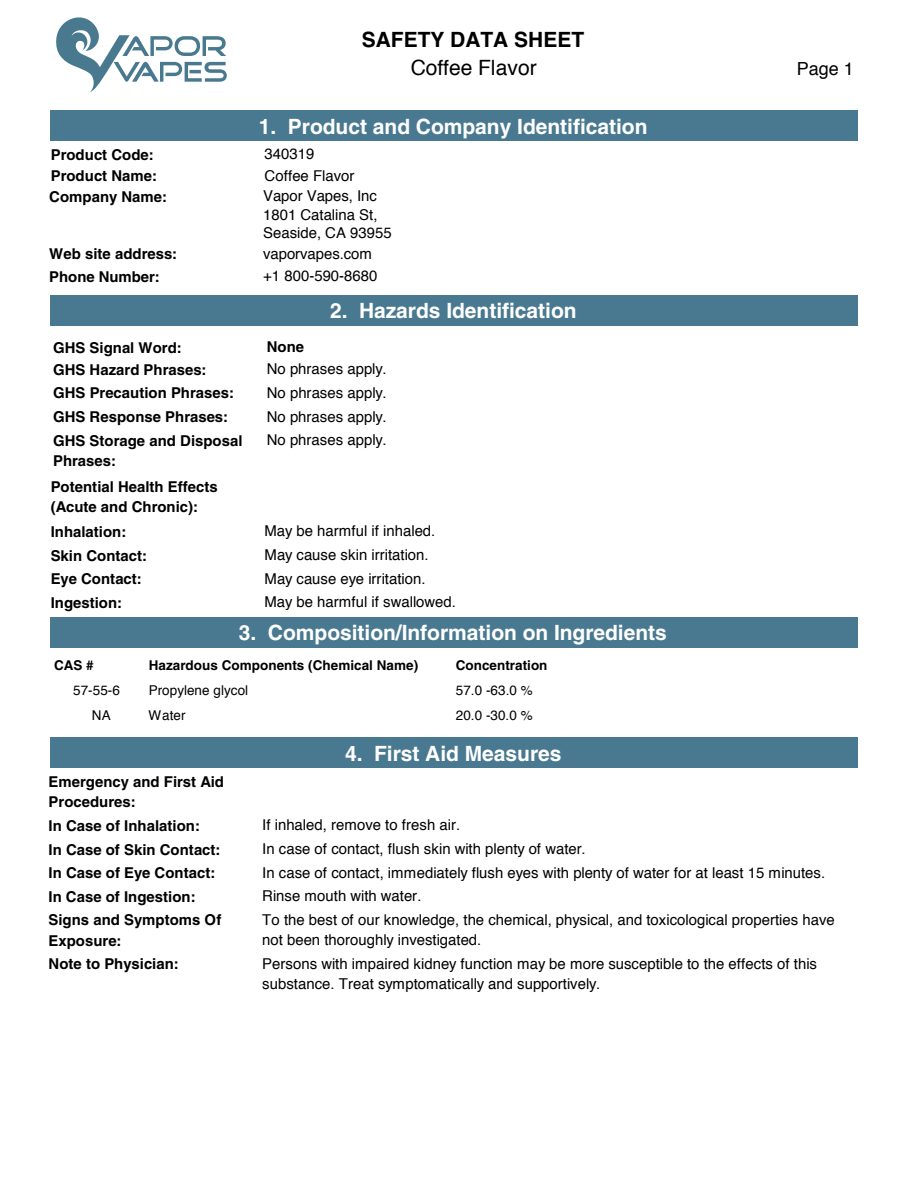
<style>
.page{position:relative;width:918px;height:1188px;background:#fff}
.page>*{position:absolute;margin:0;border:0;box-sizing:border-box;transform-origin:0 0}
.t1{font:700 21px "Helvetica";letter-spacing:-.005em;color:#fff}
.t2{font:700 21px "Helvetica";color:#000}
.t3{font:21px "Helvetica";color:#000}
.t4{font:18px "Helvetica";color:#000}
.t5{font:15px/20.4px "Helvetica";color:#000}
.t6{font:700 15px/20.4px "Helvetica";color:#000}
.t7{font:700 13.5px "Helvetica";letter-spacing:.005em;color:#000}
.t8{font:13.5px "Helvetica";letter-spacing:.005em;color:#000}
</style>
<div class="page">
<div style="left:50px;top:111px;width:808px;height:30px;background:#497990"></div>
<div style="left:50px;top:295px;width:808px;height:30px;background:#497990"></div>
<div style="left:50px;top:617px;width:808px;height:30px;background:#497990"></div>
<div style="left:50px;top:738px;width:808px;height:30px;background:#497990"></div>
<svg style="left:56px;top:17px;width:171px;height:75px"></svg>
<h1 class="t2" style="left:362px;top:27px;width:224px">SAFETY DATA SHEET</h1>
<h1 class="t3" style="left:411px;top:52px;width:128px">Coffee Flavor</h1>
<h1 class="t1" style="left:259px;top:114px;width:390px">1. Product and Company Identification</h1>
<p class="t6" style="left:51px;top:144px;width:105px">Product Code:</p>
<p class="t5" style="left:265px;top:144px;width:51px">340319</p>
<p class="t6" style="left:51px;top:166px;width:108px">Product Name:</p>
<p class="t5" style="left:265px;top:166px;width:91px">Coffee Flavor</p>
<p class="t6" style="left:49px;top:186px;width:119px">Company Name:</p>
<p class="t5" style="left:263px;top:187px;width:130px;line-height:18.5px">Vapor Vapes, Inc<br>1801 Catalina St,<br>Seaside, CA 93955</p>
<p class="t6" style="left:49px;top:266px;width:112px">Phone Number:</p>
<p class="t5" style="left:263px;top:266px;width:116px">+1 800-590-8680</p>
<p class="t6" style="left:49px;top:244px;width:129px">Web site address:</p>
<p class="t5" style="left:263px;top:244px;width:110px">vaporvapes.com</p>
<p class="t6" style="left:53px;top:338px;width:130px">GHS Signal Word:</p>
<p class="t6" style="left:267px;top:337px;width:39px">None</p>
<h1 class="t1" style="left:330px;top:298px;width:248px">2. Hazards Identification</h1>
<p class="t6" style="left:53px;top:359px;width:155px">GHS Hazard Phrases:</p>
<p class="t5" style="left:267px;top:359px;width:121px">No phrases apply.</p>
<p class="t6" style="left:53px;top:383px;width:182px">GHS Precaution Phrases:</p>
<p class="t5" style="left:267px;top:383px;width:121px">No phrases apply.</p>
<p class="t6" style="left:53px;top:406px;width:177px">GHS Response Phrases:</p>
<p class="t5" style="left:267px;top:406px;width:121px">No phrases apply.</p>
<p class="t6" style="left:53px;top:430px;width:191px">GHS Storage and Disposal</p>
<p class="t5" style="left:267px;top:430px;width:121px">No phrases apply.</p>
<p class="t6" style="left:53px;top:450px;width:64px">Phrases:</p>
<p class="t6" style="left:51px;top:476px;width:169px">Potential Health Effects (Acute and Chronic):</p>
<p class="t6" style="left:51px;top:521px;width:77px">Inhalation:</p>
<p class="t5" style="left:265px;top:521px;width:172px">May be harmful if inhaled.</p>
<p class="t6" style="left:51px;top:545px;width:98px">Skin Contact:</p>
<p class="t5" style="left:265px;top:545px;width:166px">May cause skin irritation.</p>
<p class="t6" style="left:51px;top:592px;width:73px">Ingestion:</p>
<p class="t5" style="left:265px;top:592px;width:193px">May be harmful if swallowed.</p>
<p class="t6" style="left:51px;top:569px;width:93px">Eye Contact:</p>
<p class="t5" style="left:265px;top:569px;width:162px">May cause eye irritation.</p>
<h1 class="t1" style="left:239px;top:620px;width:429px">3. Composition/Information on Ingredients</h1>
<p class="t7" style="left:456px;top:657px;width:93px">Concentration</p>
<p class="t7" style="left:54px;top:657px;width:41px">CAS #</p>
<p class="t7" style="left:149px;top:657px;width:271px">Hazardous Components (Chemical Name)</p>
<p class="t8" style="left:73px;top:680px;width:48px">57-55-6</p>
<p class="t8" style="left:149px;top:680px;width:101px">Propylene glycol</p>
<p class="t8" style="left:456px;top:680px;width:78px">57.0 -63.0 %</p>
<p class="t8" style="left:92px;top:705px;width:20px">NA</p>
<p class="t8" style="left:149px;top:705px;width:38px">Water</p>
<p class="t8" style="left:456px;top:705px;width:78px">20.0 -30.0 %</p>
<p class="t6" style="left:49px;top:771px;width:177px">Emergency and First Aid<br>Procedures:</p>
<p class="t6" style="left:49px;top:815px;width:153px">In Case of Inhalation:</p>
<h1 class="t1" style="left:345px;top:741px;width:218px">4. First Aid Measures</h1>
<p class="t5" style="left:262px;top:815px;width:200px">If inhaled, remove to fresh air.</p>
<p class="t4" style="left:797px;top:54px;width:59px">Page 1</p>
<p class="t6" style="left:49px;top:839px;width:174px">In Case of Skin Contact:</p>
<p class="t5" style="left:262px;top:839px;width:325px">In case of contact, flush skin with plenty of water.</p>
<p class="t6" style="left:49px;top:886px;width:149px">In Case of Ingestion:</p>
<p class="t5" style="left:262px;top:886px;width:161px">Rinse mouth with water.</p>
<p class="t6" style="left:49px;top:863px;width:168px">In Case of Eye Contact:</p>
<p class="t5" style="left:262px;top:863px;width:565px">In case of contact, immediately flush eyes with plenty of water for at least 15 minutes.</p>
<p class="t6" style="left:49px;top:910px;width:174px">Signs and Symptoms Of<br>Exposure:</p>
<p class="t6" style="left:49px;top:954px;width:132px">Note to Physician:</p>
<p class="t5" style="left:262px;top:910px;width:574px">To the best of our knowledge, the chemical, physical, and toxicological properties have not been thoroughly investigated.</p>
<p class="t5" style="left:262px;top:954px;width:556px">Persons with impaired kidney function may be more susceptible to the effects of this substance. Treat symptomatically and supportively.</p>
</div>
